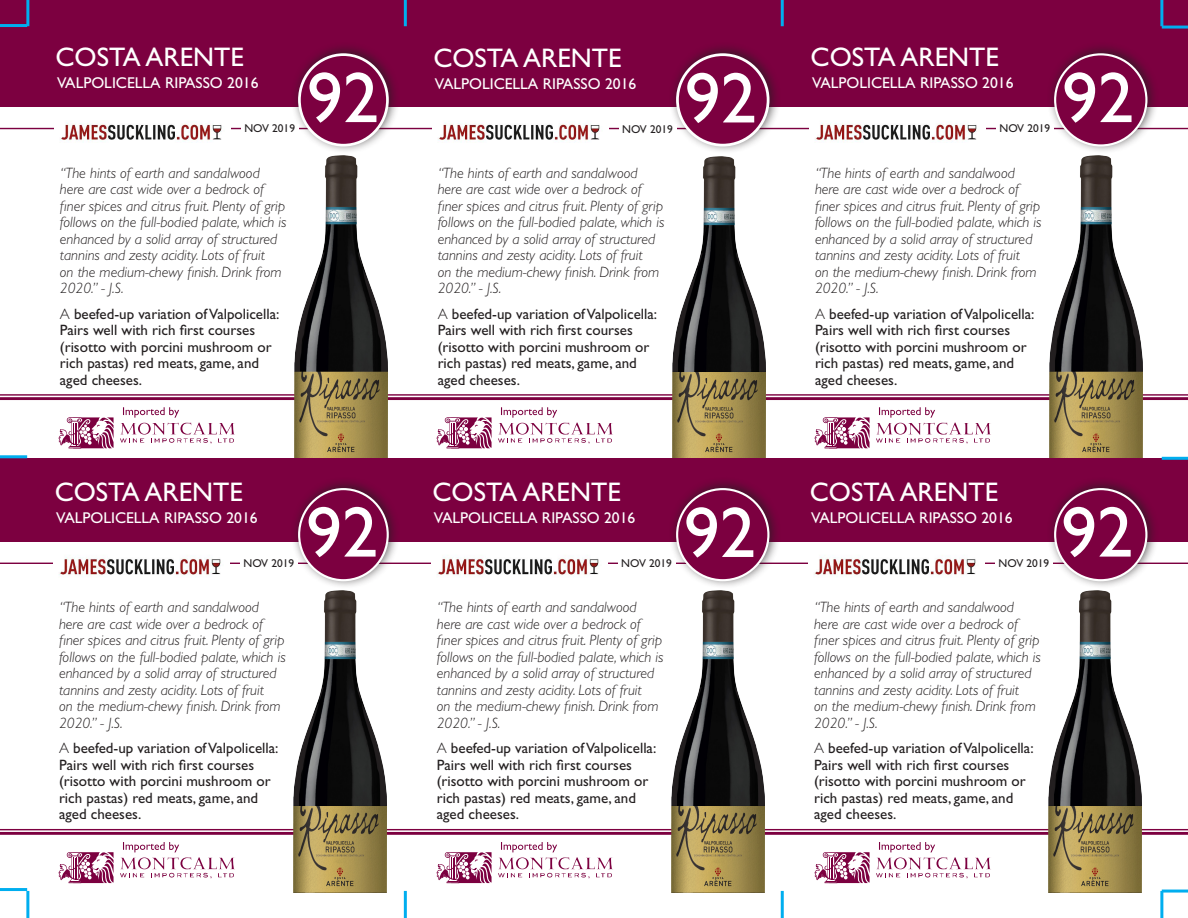
<style>
.page{position:relative;width:1188px;height:918px;background:#fff}
.page>*{position:absolute;margin:0;border:0;box-sizing:border-box;transform-origin:0 0}
.t1{font:72px "Gill Sans";color:#fff}
.t2{font:27px "Gill Sans";color:#fff}
.t3{font:15.6px "Gill Sans";color:#fff}
.t4{font:italic 300 15px/16.5px "Gill Sans";color:#231f20}
.t5{font:15px/16.5px "Gill Sans";color:#231f20}
.t6{font:11.4px "Gill Sans";color:#231f20}
.s1{font-weight:300}
</style>
<div class="page">
<div style="left:0;top:0;width:1188px;height:107px;background:#7c0040"></div>
<hr style="left:0;top:128px;width:1188px;height:1px;background:#7c0040">
<hr style="left:0;top:394px;width:1188px;height:2px;background:#7c0040">
<hr style="left:0;top:397px;width:1188px;height:3px;background:#7c0040">
<div style="left:290px;top:41px;width:111px;height:113px;background:#231f20;opacity:.75"></div>
<div style="left:299px;top:55px;width:88px;height:90px;background:#7c0040;border-radius:50%"></div>
<div style="left:298px;top:53px;width:91px;height:94px;border:3px solid #fff;border-radius:50%"></div>
<div style="left:668px;top:41px;width:113px;height:113px;background:#231f20;opacity:.75"></div>
<div style="left:677px;top:55px;width:91px;height:90px;background:#7c0040;border-radius:50%"></div>
<div style="left:676px;top:53px;width:93px;height:94px;border:3px solid #fff;border-radius:50%"></div>
<div style="left:1046px;top:41px;width:113px;height:113px;background:#231f20;opacity:.75"></div>
<div style="left:1055px;top:54px;width:91px;height:91px;background:#7c0040;border-radius:50%"></div>
<div style="left:1054px;top:53px;width:93px;height:94px;border:2px solid #fff;border-radius:50%"></div>
<div style="left:0;top:458px;width:1188px;height:83px;background:#7c0040"></div>
<hr style="left:0;top:563px;width:1188px;height:1px;background:#7c0040">
<hr style="left:0;top:829px;width:1188px;height:1px;background:#7c0040">
<hr style="left:0;top:832px;width:1188px;height:3px;background:#7c0040">
<div style="left:290px;top:476px;width:111px;height:113px;background:#231f20;opacity:.75"></div>
<div style="left:299px;top:489px;width:89px;height:91px;background:#7c0040;border-radius:50%"></div>
<div style="left:298px;top:488px;width:91px;height:93px;border:2px solid #fff;border-radius:50%"></div>
<div style="left:668px;top:476px;width:113px;height:113px;background:#231f20;opacity:.75"></div>
<div style="left:677px;top:489px;width:91px;height:91px;background:#7c0040;border-radius:50%"></div>
<div style="left:676px;top:488px;width:93px;height:93px;border:2px solid #fff;border-radius:50%"></div>
<div style="left:1046px;top:476px;width:113px;height:113px;background:#231f20;opacity:.75"></div>
<div style="left:1055px;top:489px;width:91px;height:91px;background:#7c0040;border-radius:50%"></div>
<div style="left:1054px;top:488px;width:93px;height:93px;border:2px solid #fff;border-radius:50%"></div>
<svg style="left:59px;top:417px;width:55px;height:31px"></svg>
<svg style="left:120px;top:407px;width:115px;height:37px"></svg>
<svg style="left:437px;top:417px;width:55px;height:31px"></svg>
<svg style="left:498px;top:407px;width:115px;height:37px"></svg>
<svg style="left:815px;top:417px;width:55px;height:31px"></svg>
<svg style="left:876px;top:407px;width:115px;height:37px"></svg>
<svg style="left:59px;top:852px;width:55px;height:31px"></svg>
<svg style="left:120px;top:842px;width:115px;height:37px"></svg>
<svg style="left:437px;top:852px;width:55px;height:31px"></svg>
<svg style="left:498px;top:842px;width:115px;height:37px"></svg>
<svg style="left:815px;top:852px;width:55px;height:31px"></svg>
<svg style="left:876px;top:842px;width:115px;height:37px"></svg>
<hr style="left:0;top:888px;width:27px;height:3px;background:#00aeef">
<hr style="left:0;top:455px;width:27px;height:3px;background:#00aeef">
<hr style="left:0;top:24px;width:27px;height:3px;background:#00aeef">
<hr style="left:1162px;top:890px;width:26px;height:3px;background:#00aeef">
<hr style="left:1162px;top:457px;width:26px;height:3px;background:#00aeef">
<hr style="left:1162px;top:26px;width:26px;height:3px;background:#00aeef">
<hr style="left:1160px;top:891px;width:3px;height:27px;background:#00aeef">
<hr style="left:781px;top:891px;width:3px;height:27px;background:#00aeef">
<hr style="left:404px;top:891px;width:3px;height:27px;background:#00aeef">
<hr style="left:26px;top:891px;width:3px;height:27px;background:#00aeef">
<hr style="left:1160px;top:0;width:3px;height:26px;background:#00aeef">
<hr style="left:781px;top:0;width:3px;height:26px;background:#00aeef">
<hr style="left:404px;top:0;width:3px;height:26px;background:#00aeef">
<hr style="left:26px;top:0;width:3px;height:26px;background:#00aeef">
<img style="left:55px;top:122px;width:176px;height:20px">
<div style="left:241px;top:124px;width:58px;height:23px;background:#fff"></div>
<img style="left:294px;top:156px;width:94px;height:302px">
<img style="left:432px;top:122px;width:177px;height:20px">
<div style="left:619px;top:124px;width:57px;height:23px;background:#fff"></div>
<img style="left:672px;top:156px;width:93px;height:302px">
<img style="left:810px;top:122px;width:176px;height:20px">
<div style="left:996px;top:124px;width:58px;height:23px;background:#fff"></div>
<img style="left:1050px;top:156px;width:93px;height:302px">
<img style="left:54px;top:557px;width:176px;height:20px">
<div style="left:240px;top:558px;width:58px;height:23px;background:#fff"></div>
<img style="left:294px;top:590px;width:93px;height:302px">
<img style="left:431px;top:557px;width:177px;height:20px">
<div style="left:618px;top:559px;width:58px;height:22px;background:#fff"></div>
<img style="left:671px;top:591px;width:94px;height:301px">
<img style="left:809px;top:557px;width:176px;height:20px">
<div style="left:995px;top:558px;width:58px;height:23px;background:#fff"></div>
<img style="left:1049px;top:590px;width:93px;height:302px">
<p class="t2" style="left:56px;top:42px;width:190px">COSTA ARENTE</p>
<p class="t3" style="left:57px;top:74px;width:203px">VALPOLICELLA RIPASSO 2016</p>
<p class="t1" style="left:307px;top:57px;width:73px">92</p>
<p class="t6" style="left:244px;top:122px;width:52px">NOV 2019</p>
<p class="t4" style="left:60px;top:164px;width:228px">“The hints of earth and sandalwood here are cast wide over a bedrock of finer spices and citrus fruit. Plenty of grip follows on the full-bodied palate, which is enhanced by a solid array of structured tannins and zesty acidity. Lots of fruit<br>on the medium-chewy finish. Drink from 2020.” - J.S.</p>
<p class="t5" style="left:60px;top:305px;width:221px"><span class="s1">A</span> beefed-up variation of Valpolicella:</p>
<p class="t5" style="left:60px;top:322px;width:213px">Pairs well with rich first courses (risotto with porcini mushroom or rich pastas) red meats, game, and</p>
<p class="t5" style="left:60px;top:371px;width:84px">aged cheeses.</p>
<p class="t2" style="left:55px;top:476px;width:190px">COSTA ARENTE</p>
<p class="t3" style="left:56px;top:509px;width:203px">VALPOLICELLA RIPASSO 2016</p>
<p class="t1" style="left:306px;top:491px;width:73px">92</p>
<p class="t6" style="left:243px;top:556px;width:52px">NOV 2019</p>
<p class="t4" style="left:59px;top:599px;width:228px">“The hints of earth and sandalwood here are cast wide over a bedrock of finer spices and citrus fruit. Plenty of grip follows on the full-bodied palate, which is enhanced by a solid array of structured tannins and zesty acidity. Lots of fruit<br>on the medium-chewy finish. Drink from 2020.” - J.S.</p>
<p class="t5" style="left:59px;top:740px;width:221px"><span class="s1">A</span> beefed-up variation of Valpolicella:</p>
<p class="t5" style="left:59px;top:756px;width:213px">Pairs well with rich first courses (risotto with porcini mushroom or rich pastas) red meats, game, and</p>
<p class="t5" style="left:59px;top:806px;width:84px">aged cheeses.</p>
<p class="t2" style="left:433px;top:42px;width:190px">COSTA ARENTE</p>
<p class="t3" style="left:435px;top:75px;width:203px">VALPOLICELLA RIPASSO 2016</p>
<p class="t1" style="left:685px;top:57px;width:73px">92</p>
<p class="t6" style="left:622px;top:122px;width:52px">NOV 2019</p>
<p class="t4" style="left:438px;top:165px;width:228px">“The hints of earth and sandalwood here are cast wide over a bedrock of finer spices and citrus fruit. Plenty of grip follows on the full-bodied palate, which is enhanced by a solid array of structured tannins and zesty acidity. Lots of fruit<br>on the medium-chewy finish. Drink from 2020.” - J.S.</p>
<p class="t5" style="left:438px;top:306px;width:221px"><span class="s1">A</span> beefed-up variation of Valpolicella:</p>
<p class="t5" style="left:438px;top:322px;width:213px">Pairs well with rich first courses (risotto with porcini mushroom or rich pastas) red meats, game, and</p>
<p class="t5" style="left:438px;top:372px;width:84px">aged cheeses.</p>
<p class="t2" style="left:432px;top:477px;width:190px">COSTA ARENTE</p>
<p class="t3" style="left:434px;top:509px;width:203px">VALPOLICELLA RIPASSO 2016</p>
<p class="t1" style="left:684px;top:491px;width:73px">92</p>
<p class="t6" style="left:621px;top:557px;width:52px">NOV 2019</p>
<p class="t4" style="left:437px;top:599px;width:228px">“The hints of earth and sandalwood here are cast wide over a bedrock of finer spices and citrus fruit. Plenty of grip follows on the full-bodied palate, which is enhanced by a solid array of structured tannins and zesty acidity. Lots of fruit<br>on the medium-chewy finish. Drink from 2020.” - J.S.</p>
<p class="t5" style="left:437px;top:740px;width:221px"><span class="s1">A</span> beefed-up variation of Valpolicella:</p>
<p class="t5" style="left:437px;top:757px;width:213px">Pairs well with rich first courses (risotto with porcini mushroom or rich pastas) red meats, game, and</p>
<p class="t5" style="left:437px;top:806px;width:84px">aged cheeses.</p>
<p class="t2" style="left:811px;top:42px;width:190px">COSTA ARENTE</p>
<p class="t3" style="left:812px;top:74px;width:203px">VALPOLICELLA RIPASSO 2016</p>
<p class="t1" style="left:1062px;top:57px;width:73px">92</p>
<p class="t6" style="left:999px;top:122px;width:52px">NOV 2019</p>
<p class="t4" style="left:815px;top:164px;width:228px">“The hints of earth and sandalwood here are cast wide over a bedrock of finer spices and citrus fruit. Plenty of grip follows on the full-bodied palate, which is enhanced by a solid array of structured tannins and zesty acidity. Lots of fruit<br>on the medium-chewy finish. Drink from 2020.” - J.S.</p>
<p class="t5" style="left:815px;top:305px;width:221px"><span class="s1">A</span> beefed-up variation of Valpolicella:</p>
<p class="t5" style="left:815px;top:322px;width:213px">Pairs well with rich first courses (risotto with porcini mushroom or rich pastas) red meats, game, and</p>
<p class="t5" style="left:815px;top:371px;width:84px">aged cheeses.</p>
<p class="t2" style="left:810px;top:476px;width:190px">COSTA ARENTE</p>
<p class="t3" style="left:811px;top:509px;width:203px">VALPOLICELLA RIPASSO 2016</p>
<p class="t1" style="left:1061px;top:491px;width:73px">92</p>
<p class="t6" style="left:999px;top:556px;width:52px">NOV 2019</p>
<p class="t4" style="left:814px;top:599px;width:228px">“The hints of earth and sandalwood here are cast wide over a bedrock of finer spices and citrus fruit. Plenty of grip follows on the full-bodied palate, which is enhanced by a solid array of structured tannins and zesty acidity. Lots of fruit<br>on the medium-chewy finish. Drink from 2020.” - J.S.</p>
<p class="t5" style="left:814px;top:740px;width:221px"><span class="s1">A</span> beefed-up variation of Valpolicella:</p>
<p class="t5" style="left:814px;top:756px;width:213px">Pairs well with rich first courses (risotto with porcini mushroom or rich pastas) red meats, game, and</p>
<p class="t5" style="left:814px;top:806px;width:84px">aged cheeses.</p>
</div>
